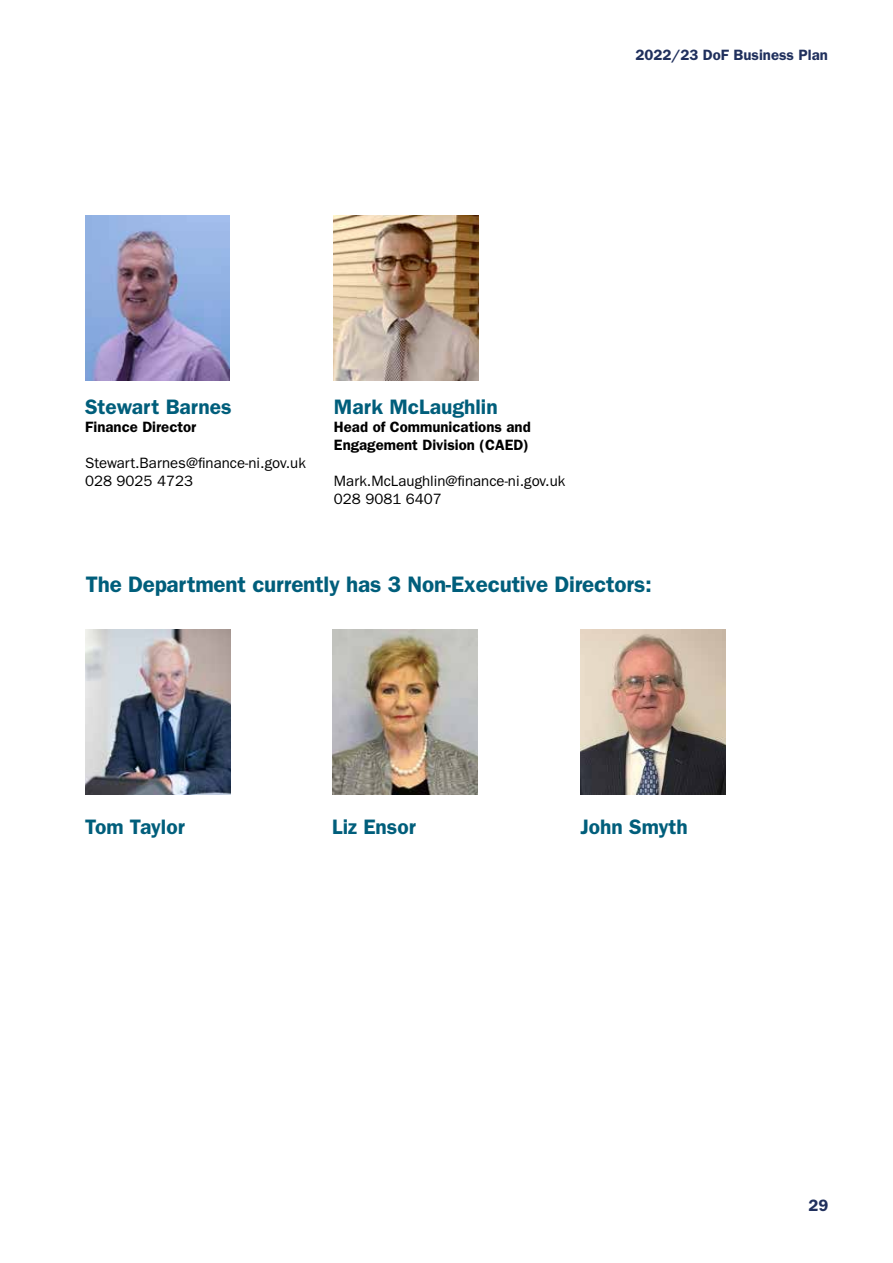
<style>
.page{position:relative;width:893px;height:1263px;background:#fff}
.page>*{position:absolute;margin:0;border:0;box-sizing:border-box;transform-origin:0 0}
.t1{font:600 22.5px "ITC Franklin Gothic Std";letter-spacing:-.01em;color:#005e7b}
.t2{font:600 21px "ITC Franklin Gothic Std";color:#005e7b}
.t3{font:600 16.5px "ITC Franklin Gothic Std";color:#20305d}
.t4{font:15px "ITC Franklin Gothic Std";color:#000}
.t5{font:600 15px/18px "ITC Franklin Gothic Std";color:#000}
.t6{font:600 15px "ITC Franklin Gothic Std";color:#20305d}
</style>
<div class="page">
<img style="left:85px;top:216px;width:145px;height:164px">
<img style="left:333px;top:216px;width:145px;height:164px">
<img style="left:86px;top:629px;width:145px;height:165px">
<img style="left:580px;top:629px;width:145px;height:165px">
<img style="left:332px;top:629px;width:145px;height:165px">
<p class="t6" style="left:635px;top:46px;width:194px">2022/23 DoF Business Plan</p>
<p class="t2" style="left:85px;top:394px;width:148px">Stewart Barnes</p>
<p class="t5" style="left:85px;top:417px;width:113px">Finance Director</p>
<p class="t4" style="left:85px;top:454px;width:222px">Stewart.Barnes@finance-ni.gov.uk</p>
<p class="t4" style="left:85px;top:472px;width:109px">028 9025 4723</p>
<p class="t2" style="left:334px;top:394px;width:165px">Mark McLaughlin</p>
<p class="t5" style="left:334px;top:417px;width:198px">Head of Communications and<br>Engagement Division (CAED)</p>
<p class="t4" style="left:334px;top:472px;width:233px">Mark.McLaughlin@finance-ni.gov.uk</p>
<p class="t4" style="left:334px;top:490px;width:109px">028 9081 6407</p>
<p class="t1" style="left:86px;top:570px;width:568px">The Department currently has 3 Non-Executive Directors:</p>
<p class="t2" style="left:85px;top:814px;width:101px">Tom Taylor</p>
<p class="t2" style="left:332px;top:814px;width:85px">Liz Ensor</p>
<p class="t2" style="left:580px;top:814px;width:109px">John Smyth</p>
<p class="t3" style="left:808px;top:1195px;width:21px">29</p>
</div>
